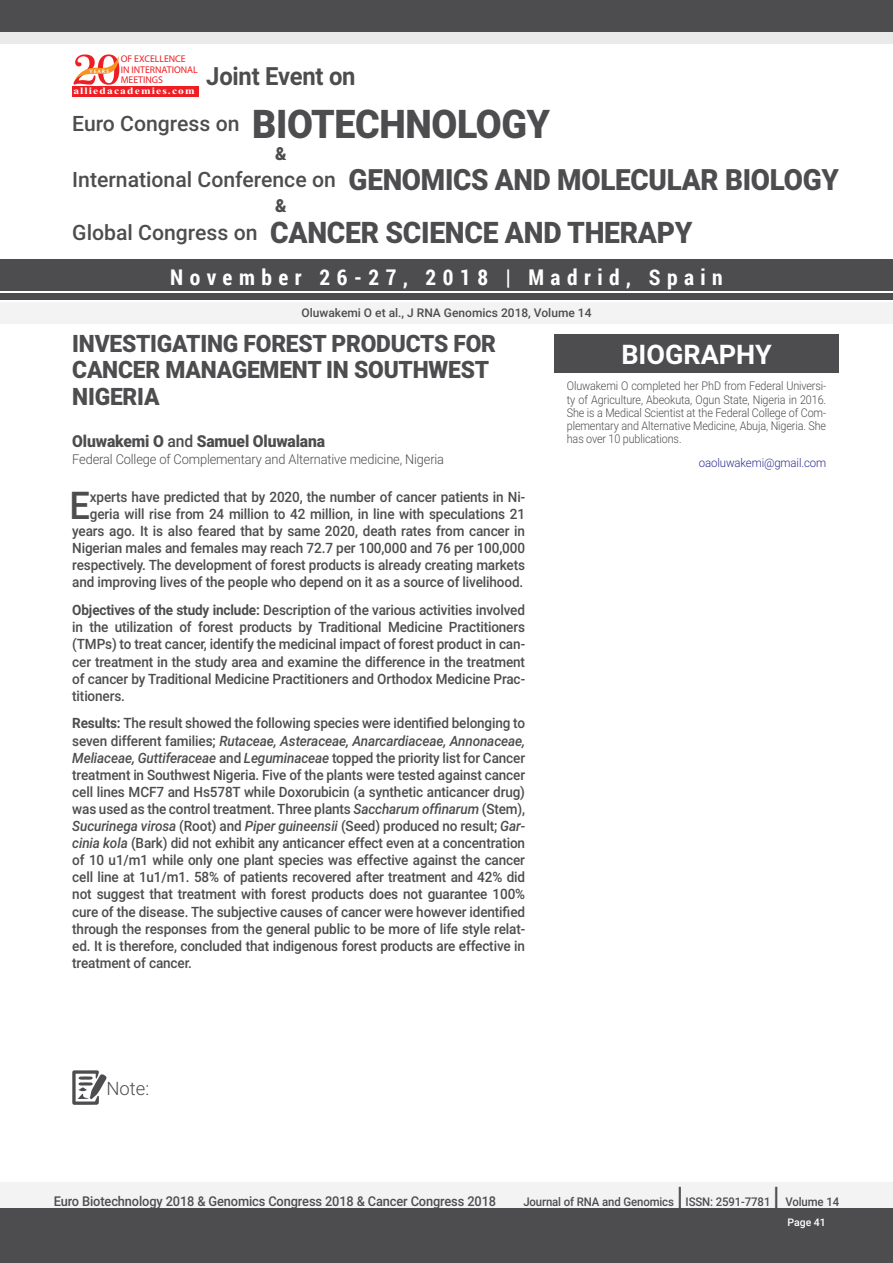
<style>
.page{position:relative;width:893px;height:1263px;background:#fff}
.page>*{position:absolute;margin:0;border:0;box-sizing:border-box;transform-origin:0 0}
.t1{font:500 38.25px "Roboto";color:#4d4d4f;scale:.95 1}
.t2{font:900 29.7px "Roboto";letter-spacing:-.01em;color:#4d4d4f;scale:.95 1}
.t3{font:900 29.25px "Roboto";letter-spacing:-.01em;color:#4d4d4f;scale:.95 1}
.t4{font:700 27px "Roboto";color:#fff}
.t5{font:500 27px "Roboto";color:#4d4d4f;scale:.95 1}
.t6{font:700 25.05px "Roboto";letter-spacing:-.01em;color:#4d4d4f;scale:.95 1}
.t7{font:900 24px/26.4px "Roboto";letter-spacing:-.01em;color:#4d4d4f;scale:.95 1}
.t8{font:700 21.6px "Roboto Condensed";letter-spacing:.3em;color:#fff}
.t9{font:500 21.15px "Roboto";color:#4d4d4f}
.t10{font:300 18.45px "Roboto";color:#4d4d4f}
.t11{font:900 18px "Roboto";color:#4d4d4f;scale:.95 1}
.t12{font:900 16.5px "Roboto";letter-spacing:-.01em;color:#4d4d4f;scale:.95 1}
.t13{font:500 14.25px/17.1px "Roboto";letter-spacing:-.01em;color:#4d4d4f;text-align:justify;scale:.95 1}
.t14{font:500 13.5px "Roboto";letter-spacing:-.01em;color:#4d4d4f;scale:.95 1}
.t15{font:300 13.5px "Roboto";letter-spacing:-.01em;color:#4d4d4f;scale:.95 1}
.t16{font:300 12px/13.2px "Roboto";letter-spacing:-.01em;color:#4d4d4f;text-align:justify;scale:.9 1}
.t17{font:500 12px "Roboto";letter-spacing:-.01em;color:#4d4d4f;scale:.95 1}
.t18{font:500 12px "Roboto";letter-spacing:-.01em;color:#4d4d4f}
.t19{font:300 12px "Roboto";letter-spacing:-.01em;color:#2e3092;scale:.95 1}
.t20{font:500 10.5px "Roboto";color:#fff}
.t21{font:9.75px/10.5px "Myriad Pro";color:#ed1f24}
.t22{font:700 9.75px "Times New Roman";letter-spacing:.1em;color:#fff;scale:1.18 1}
.t23{font:4.95px "Oregon LDO Black";letter-spacing:.24em;color:#fff;scale:1.06 1}
.s1{font-weight:900;font-size:39.6px}
.s2{font-weight:500;font-size:21.15px}
.s3{font-weight:500}
.s4{font-weight:700}
.s5{font-style:italic}
</style>
<div class="page">
<div style="left:0;top:1182px;width:893px;height:27px;background:#f3f3f4"></div>
<div style="left:0;top:1209px;width:893px;height:54px;background:#4d4d4f"></div>
<svg style="left:72px;top:1070px;width:35px;height:35px"></svg>
<div style="left:0;top:13px;width:893px;height:31px;background:#eaeaeb"></div>
<div style="left:0;top:259px;width:893px;height:31px;background:#4d4d4f"></div>
<div style="left:0;top:0;width:893px;height:31px;background:#4d4d4f"></div>
<div style="left:0;top:293px;width:893px;height:7px;background:#4d4d4f"></div>
<div style="left:0;top:302px;width:893px;height:21px;background:#f3f3f4"></div>
<div style="left:72px;top:86px;width:127px;height:10px;background:#ed1f24"></div>
<svg style="left:74px;top:54px;width:46px;height:31px"></svg>
<div style="left:554px;top:334px;width:285px;height:39px;background:#4d4d4f"></div>
<p class="t21" style="left:121px;top:54px;width:79px">OF EXCELLENCE<br>IN INTERNATIONAL<br>MEETINGS</p>
<p class="t22" style="left:73px;top:84px;width:104px">alliedacademies.com</p>
<p class="t23" style="left:90px;top:68px;width:20px">YEARS</p>
<h3 class="t6" style="left:206px;top:59px;width:159px">Joint Event on</h3>
<h3 class="t9" style="left:72px;top:108px;width:479px">Euro Congress on <span class="s1">BIOTECHNOLOGY</span></h3>
<h3 class="t3" style="left:72px;top:159px;width:808px"><span class="s2">International Conference on</span> GENOMICS AND MOLECULAR BIOLOGY</h3>
<h2 class="t2" style="left:72px;top:212px;width:654px"><span class="s2">Global Congress on</span> CANCER SCIENCE AND THERAPY</h2>
<p class="t11" style="left:275px;top:141px;width:14px">&amp;</p>
<p class="t11" style="left:275px;top:193px;width:14px">&amp;</p>
<h3 class="t8" style="left:170px;top:262px;width:554px">November 26-27, 2018 | Madrid, Spain</h3>
<p class="t18" style="left:301px;top:304px;width:292px">Oluwakemi O et al., J RNA Genomics 2018, Volume 14</p>
<h3 class="t7" style="left:72px;top:329px;width:448px">INVESTIGATING FOREST PRODUCTS FOR<br>CANCER MANAGEMENT IN SOUTHWEST<br>NIGERIA</h3>
<p class="t12" style="left:72px;top:430px;width:268px">Oluwakemi O <span class="s3">and</span> Samuel Oluwalana</p>
<p class="t15" style="left:72px;top:449px;width:393px">Federal College of Complementary and Alternative medicine, Nigeria</p>
<h1 class="t1" style="left:70px;top:479px;width:23px">E</h1>
<h3 class="t4" style="left:621px;top:335px;width:152px">BIOGRAPHY</h3>
<p class="t16" style="left:567px;top:379px;width:290px">Oluwakemi O completed her PhD from Federal Universi&shy;ty of Agriculture, Abeokuta, Ogun State, Nigeria in 2016.<br>She is a Medical Scientist at the Federal College of Com&shy;plementary and Alternative Medicine, Abuja, Nigeria. She has over 10 publications.</p>
<p class="t19" style="left:699px;top:454px;width:135px">oaoluwakemi@gmail.com</p>
<p class="t13" style="left:72px;top:488px;width:478px;text-align:right">xperts have predicted that by 2020, the number of cancer patients in Ni&shy;geria will rise from 24 million to 42 million, in line with speculations 21 years ago. It is also feared that by same 2020, death rates from cancer in Nigerian males and females may reach 72.7 per 100,000 and 76 per 100,000 respectively. The development of forest products is already creating markets and improving lives of the people who depend on it as a source of livelihood.</p>
<p class="t13" style="left:72px;top:601px;width:478px"><span class="s4">Objectives of the study include:</span> Description of the various activities involved in the utilization of forest products by Traditional Medicine Practitioners (TMPs) to treat cancer, identify the medicinal impact of forest product in can&shy;cer treatment in the study area and examine the difference in the treatment of cancer by Traditional Medicine Practitioners and Orthodox Medicine Prac&shy;titioners.</p>
<p class="t13" style="left:72px;top:714px;width:478px"><span class="s4">Results:</span> The result showed the following species were identified belonging to seven different families; <span class="s5">Rutaceae, Asteraceae, Anarcardiaceae, Annonaceae, Meliaceae, Guttiferaceae</span> and <span class="s5">Leguminaceae</span> topped the priority list for Cancer treatment in Southwest Nigeria. Five of the plants were tested against cancer cell lines MCF7 and Hs578T while Doxorubicin (a synthetic anticancer drug) was used as the control treatment. Three plants <span class="s5">Saccharum offinarum</span> (Stem), <span class="s5">Sucurinega virosa</span> (Root) and <span class="s5">Piper guineensii</span> (Seed) produced no result; <span class="s5">Gar&shy;cinia kola</span> (Bark) did not exhibit any anticancer effect even at a concentration of 10 u1/m1 while only one plant species was effective against the cancer cell line at 1u1/m1. 58% of patients recovered after treatment and 42% did not suggest that treatment with forest products does not guarantee 100% cure of the disease. The subjective causes of cancer were however identified through the responses from the general public to be more of life style relat&shy;ed. It is therefore, concluded that indigenous forest products are effective in treatment of cancer.</p>
<p class="t10" style="left:106px;top:1075px;width:44px">Note:</p>
<p class="t14" style="left:54px;top:1191px;width:467px">Euro Biotechnology 2018 &amp; Genomics Congress 2018 &amp; Cancer Congress 2018</p>
<p class="t17" style="left:523px;top:1193px;width:160px">Journal of RNA and Genomics</p>
<h3 class="t5" style="left:677px;top:1177px;width:8px">|</h3>
<p class="t17" style="left:686px;top:1193px;width:91px">ISSN: 2591-7781</p>
<h3 class="t5" style="left:773px;top:1177px;width:8px">|</h3>
<p class="t17" style="left:785px;top:1193px;width:58px">Volume 14</p>
<p class="t20" style="left:787px;top:1215px;width:40px">Page 41</p>
</div>
